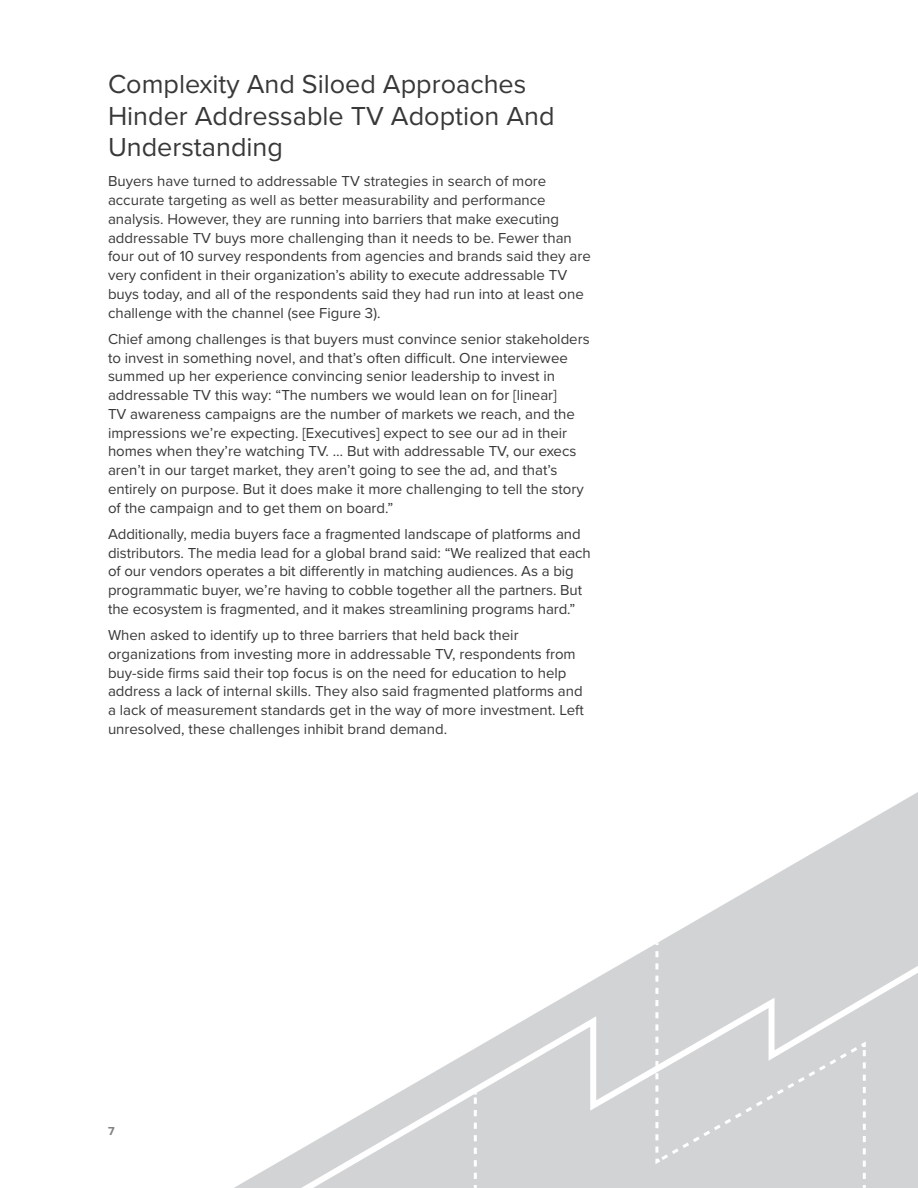
<style>
.page{position:relative;width:918px;height:1188px;background:#fff}
.page>*{position:absolute;margin:0;border:0;box-sizing:border-box;transform-origin:0 0}
.t1{font:27px/31.5px "Proxima Nova";color:#383839}
.t2{font:15px/18.8px "Proxima Nova";color:#383839}
.t3{font:700 12px "Proxima Nova";color:#808285}
</style>
<div class="page">
<svg style="left:234px;top:792px;width:684px;height:396px"></svg>
<svg style="left:291px;top:956px;width:627px;height:232px"></svg>
<svg style="left:474px;top:1091px;width:3px;height:88px"></svg>
<div style="left:654px;top:933px;width:213px;height:246px;background:#d1d3d4"></div>
<h1 class="t1" style="left:108px;top:67px;width:448px">Complexity And Siloed Approaches<br>Hinder Addressable TV Adoption And<br>Understanding</h1>
<p class="t2" style="left:108px;top:171px;width:484px">Buyers have turned to addressable TV strategies in search of more accurate targeting as well as better measurability and performance analysis. However, they are running into barriers that make executing addressable TV buys more challenging than it needs to be. Fewer than four out of 10 survey respondents from agencies and brands said they are very confident in their organization’s ability to execute addressable TV buys today, and all of the respondents said they had run into at least one challenge with the channel (see Figure 3).</p>
<p class="t2" style="left:108px;top:329px;width:483px">Chief among challenges is that buyers must convince senior stakeholders to invest in something novel, and that’s often difficult. One interviewee summed up her experience convincing senior leadership to invest in addressable TV this way: “The numbers we would lean on for [linear]<br>TV awareness campaigns are the number of markets we reach, and the impressions we’re expecting. [Executives] expect to see our ad in their homes when they’re watching TV. … But with addressable TV, our execs aren’t in our target market, they aren’t going to see the ad, and that’s entirely on purpose. But it does make it more challenging to tell the story of the campaign and to get them on board.”</p>
<p class="t2" style="left:108px;top:524px;width:484px">Additionally, media buyers face a fragmented landscape of platforms and distributors. The media lead for a global brand said: “We realized that each of our vendors operates a bit differently in matching audiences. As a big programmatic buyer, we’re having to cobble together all the partners. But the ecosystem is fragmented, and it makes streamlining programs hard.”</p>
<p class="t2" style="left:108px;top:625px;width:477px">When asked to identify up to three barriers that held back their organizations from investing more in addressable TV, respondents from buy-side firms said their top focus is on the need for education to help address a lack of internal skills. They also said fragmented platforms and a lack of measurement standards get in the way of more investment. Left unresolved, these challenges inhibit brand demand.</p>
<p class="t3" style="left:108px;top:1122px;width:8px">7</p>
</div>
